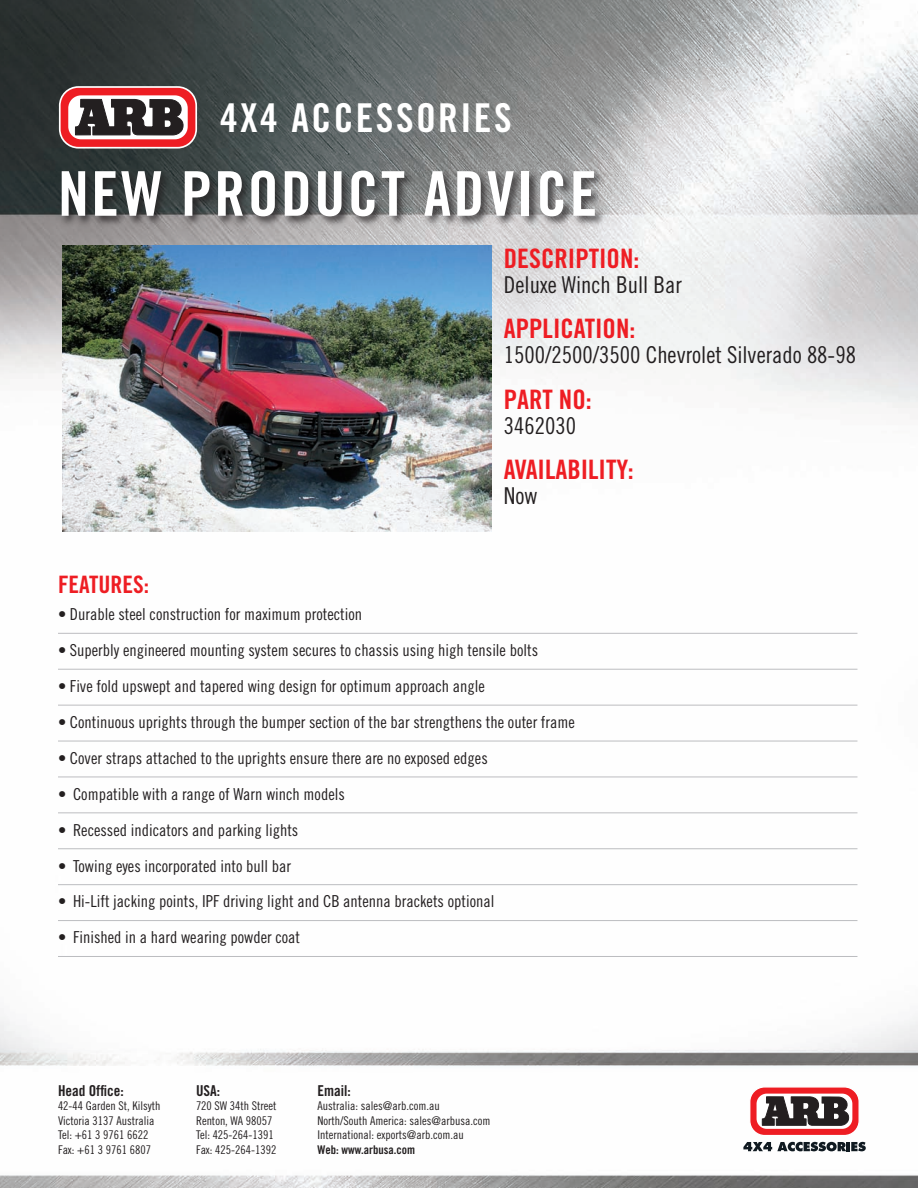
<style>
.page{position:relative;width:918px;height:1188px;background:#fff}
.page>*{position:absolute;margin:0;border:0;box-sizing:border-box;transform-origin:0 0}
.t1{font:61.8px "Trade Gothic Bold Cond Twenty";letter-spacing:.04em;color:#fff}
.t2{font:39.75px "Trade Gothic Bold Cond Twenty";letter-spacing:.06em;color:#fff}
.t3{font:26.85px "Trade Gothic Bold Cond Twenty";color:#ee1d23}
.t4{font:24px "Trade Gothic Bold Cond Twenty";color:#ee1d23}
.t5{font:23.25px "Trade Gothic Cond Eighteen";color:#231f20}
.t6{font:16.5px "Trade Gothic Cond Eighteen";color:#231f20}
.t7{font:15px "Trade Gothic Bold Cond Twenty";color:#231f20}
.t8{font:12px "Trade Gothic Cond Eighteen";color:#231f20}
.t9{font:12px "Trade Gothic Bold Cond Twenty";color:#231f20}
</style>
<div class="page">
<img style="left:0;top:0;width:918px;height:1188px">
<hr style="left:58px;top:633px;width:799px;height:1px;background:#bcbdc0">
<hr style="left:58px;top:669px;width:799px;height:1px;background:#bcbdc0">
<hr style="left:58px;top:705px;width:799px;height:1px;background:#bcbdc0">
<hr style="left:58px;top:741px;width:799px;height:1px;background:#bcbdc0">
<hr style="left:58px;top:777px;width:799px;height:1px;background:#bcbdc0">
<hr style="left:58px;top:812px;width:799px;height:1px;background:#bcbdc0">
<hr style="left:58px;top:848px;width:799px;height:1px;background:#bcbdc0">
<hr style="left:58px;top:884px;width:799px;height:1px;background:#bcbdc0">
<hr style="left:58px;top:920px;width:799px;height:1px;background:#bcbdc0">
<hr style="left:58px;top:956px;width:799px;height:1px;background:#bcbdc0">
<div style="left:60px;top:87px;width:136px;height:61px;background:#ee1d23;border-radius:19px"></div>
<div style="left:59px;top:86px;width:138px;height:63px;border:2px solid #fff;border-radius:19px"></div>
<div style="left:68px;top:95px;width:120px;height:44px;background:#fff;border-radius:13px"></div>
<svg style="left:75px;top:99px;width:109px;height:37px"></svg>
<div style="left:750px;top:1087px;width:109px;height:49px;background:#ee1d23;border-radius:15px"></div>
<div style="left:749px;top:1086px;width:111px;height:50px;border:1px solid #fff;border-radius:15px"></div>
<div style="left:757px;top:1094px;width:95px;height:35px;background:#fff;border-radius:10px"></div>
<svg style="left:762px;top:1096px;width:88px;height:30px"></svg>
<svg style="left:743px;top:1142px;width:123px;height:9px"></svg>
<div style="left:58px;top:167px;width:549px;height:61px;background:#231f20;opacity:.75"></div>
<img style="left:63px;top:246px;width:429px;height:285px">
<h2 class="t2" style="left:220px;top:94px;width:272px">4X4 ACCESSORIES</h2>
<h1 class="t1" style="left:58px;top:156px;width:535px">NEW PRODUCT ADVICE</h1>
<h3 class="t3" style="left:504px;top:242px;width:137px">DESCRIPTION:</h3>
<h3 class="t5" style="left:504px;top:271px;width:180px">Deluxe Winch Bull Bar</h3>
<h3 class="t3" style="left:504px;top:312px;width:133px">APPLICATION:</h3>
<h3 class="t5" style="left:504px;top:341px;width:354px">1500/2500/3500 Chevrolet Silverado 88-98</h3>
<h3 class="t3" style="left:504px;top:383px;width:89px">PART NO:</h3>
<h3 class="t5" style="left:504px;top:412px;width:74px">3462030</h3>
<h3 class="t3" style="left:504px;top:453px;width:132px">AVAILABILITY:</h3>
<h3 class="t5" style="left:504px;top:482px;width:35px">Now</h3>
<h3 class="t4" style="left:58px;top:570px;width:93px">FEATURES:</h3>
<p class="t6" style="left:58px;top:605px;width:306px">• Durable steel construction for maximum protection</p>
<p class="t6" style="left:58px;top:640px;width:482px">• Superbly engineered mounting system secures to chassis using high tensile bolts</p>
<p class="t6" style="left:58px;top:676px;width:428px">• Five fold upswept and tapered wing design for optimum approach angle</p>
<p class="t6" style="left:58px;top:712px;width:518px">• Continuous uprights through the bumper section of the bar strengthens the outer frame</p>
<p class="t6" style="left:58px;top:748px;width:431px">• Cover straps attached to the uprights ensure there are no exposed edges</p>
<p class="t6" style="left:58px;top:784px;width:288px">• Compatible with a range of Warn winch models</p>
<p class="t6" style="left:58px;top:820px;width:242px">• Recessed indicators and parking lights</p>
<p class="t6" style="left:58px;top:856px;width:235px">• Towing eyes incorporated into bull bar</p>
<p class="t6" style="left:58px;top:892px;width:438px">• Hi-Lift jacking points, IPF driving light and CB antenna brackets optional</p>
<p class="t6" style="left:58px;top:928px;width:244px">• Finished in a hard wearing powder coat</p>
<p class="t7" style="left:58px;top:1081px;width:67px">HEAD OFFICE:</p>
<p class="t7" style="left:196px;top:1081px;width:26px">USA :</p>
<p class="t7" style="left:318px;top:1081px;width:35px">EMAIL:</p>
<p class="t8" style="left:58px;top:1099px;width:104px">42-44 Garden St, Kilsyth</p>
<p class="t8" style="left:196px;top:1099px;width:82px">720 SW 34th Street</p>
<p class="t8" style="left:318px;top:1099px;width:124px">Australia: sales@arb.com.au</p>
<p class="t8" style="left:58px;top:1113px;width:98px">Victoria 3137 Australia</p>
<p class="t8" style="left:196px;top:1113px;width:78px">Renton, WA 98057</p>
<p class="t8" style="left:318px;top:1113px;width:174px">North/South America: sales@arbusa.com</p>
<p class="t8" style="left:58px;top:1128px;width:92px">Tel: +61 3 9761 6622</p>
<p class="t8" style="left:196px;top:1128px;width:79px">Tel: 425-264-1391</p>
<p class="t8" style="left:318px;top:1128px;width:148px">International: exports@arb.com.au</p>
<p class="t8" style="left:58px;top:1142px;width:95px">Fax: +61 3 9761 6807</p>
<p class="t8" style="left:196px;top:1142px;width:82px">Fax: 425-264-1392</p>
<p class="t9" style="left:318px;top:1142px;width:99px">WEB: WWW.ARBUSA.COM</p>
</div>
